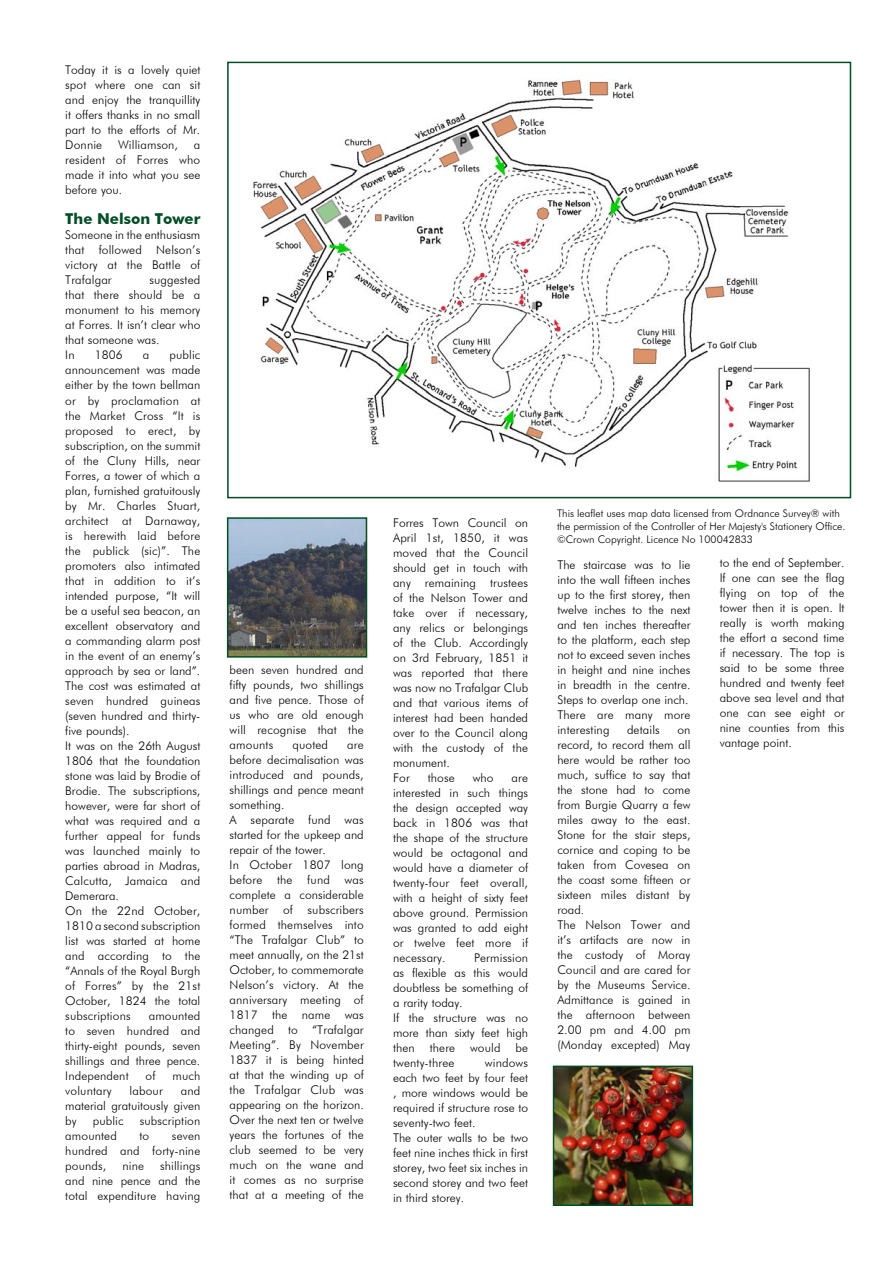
<style>
.page{position:relative;width:893px;height:1263px;background:#fff}
.page>*{position:absolute;margin:0;border:0;box-sizing:border-box;transform-origin:0 0}
.t1{font:700 15px "Futura BT";color:#004d26}
.t2{font:300 12px/15px "Futura BT";color:#000;text-align:justify}
.t3{font:300 10.5px/12.6px "Futura BT";color:#000}
</style>
<div class="page">
<img style="left:253px;top:79px;width:557px;height:403px">
<div style="left:227px;top:62px;width:624px;height:436px;border:2px solid #004d26"></div>
<img style="left:230px;top:520px;width:134px;height:135px">
<div style="left:227px;top:517px;width:140px;height:141px;border:2px solid #004d26"></div>
<img style="left:556px;top:1068px;width:134px;height:135px">
<div style="left:553px;top:1065px;width:140px;height:141px;border:2px solid #004d26"></div>
<p class="t2" style="left:65px;top:63px;width:137px">Today it is a lovely quiet spot where one can sit and enjoy the tranquillity it offers thanks in no small part to the efforts of Mr.<br>Donnie</p>
<p class="t2" style="left:118px;top:138px;width:62px">Williamson,</p>
<p class="t2" style="left:65px;top:138px;width:137px;text-indent:129px">a resident of Forres who made it into what you see before you.</p>
<p class="t1" style="left:65px;top:210px;width:137px">The Nelson Tower</p>
<p class="t2" style="left:65px;top:228px;width:137px">Someone in the enthusiasm that followed Nelson’s victory at the Battle of Trafalgar</p>
<p class="t2" style="left:65px;top:273px;width:137px;text-align:left;text-indent:84px">suggested that there should be a monument to his memory at Forres. It isn’t clear who that someone was.<br>In</p>
<p class="t2" style="left:65px;top:348px;width:137px;text-align:left;text-indent:104px">public announcement was made either by the town bellman or by proclamation at the Market Cross “It is proposed to erect, by subscription, on the summit of the CIuny Hills, near<br>Forres, a tower of which a plan, furnished gratuitously by Mr. Charles Stuart, architect at Darnaway, is herewith laid before the publick (sic)”. The promoters also intimated that in addition to it’s intended purpose, “It will be a useful sea beacon, an excellent observatory and a commanding alarm post in the event of an enemy’s approach by sea or land”.<br>The cost was estimated at seven hundred guineas (seven hundred and thirty&shy;five pounds).<br>It was on the 26th August<br>1806 that the foundation stone was laid by Brodie of<br>Brodie. The subscriptions, however, were far short of what was required and a further appeal for funds was launched mainly to parties abroad in Madras,<br>Calcutta, Jamaica and<br>Demerara.<br>On the 22nd October,<br>1810 a second subscription list was started at home and according to the “Annals of the Royal Burgh of Forres” by the 21st<br>October, 1824 the total subscriptions</p>
<p class="t2" style="left:95px;top:348px;width:30px">1806</p>
<p class="t2" style="left:143px;top:348px;width:8px">a</p>
<p class="t2" style="left:65px;top:1008px;width:137px;text-indent:83px">amounted to seven hundred and thirty-eight pounds, seven shillings and three pence.<br>Independent</p>
<p class="t2" style="left:146px;top:1068px;width:11px">of</p>
<p class="t2" style="left:172px;top:1068px;width:29px">much</p>
<p class="t2" style="left:65px;top:1083px;width:48px">voluntary</p>
<p class="t2" style="left:130px;top:1083px;width:35px">labour</p>
<p class="t2" style="left:65px;top:1083px;width:137px;text-indent:116px">and material gratuitously given by</p>
<p class="t2" style="left:93px;top:1113px;width:32px">public</p>
<p class="t2" style="left:140px;top:1113px;width:62px">subscription</p>
<p class="t2" style="left:65px;top:1128px;width:53px">amounted</p>
<p class="t2" style="left:140px;top:1128px;width:11px">to</p>
<p class="t2" style="left:65px;top:1128px;width:137px;text-indent:107px">seven hundred and forty-nine pounds,</p>
<p class="t2" style="left:65px;top:1158px;width:137px;text-indent:95px">shillings and nine pence and the total expenditure having</p>
<p class="t2" style="left:122px;top:1158px;width:23px">nine</p>
<p class="t2" style="left:230px;top:662px;width:136px">been seven hundred and fifty pounds, two shillings and five pence. Those of us who are old enough will recognise that the amounts</p>
<p class="t2" style="left:292px;top:737px;width:37px">quoted</p>
<p class="t2" style="left:230px;top:737px;width:136px;text-align:left;text-indent:118px">are before decimalisation was introduced and pounds, shillings and pence meant something.<br>A separate fund was started for the upkeep and repair of the tower.<br>In October 1807 long before the fund was complete a considerable number of subscribers formed themselves into “The Trafalgar Club” to meet annually, on the 21st<br>October, to commemorate<br>Nelson’s victory. At the anniversary meeting of<br>1817 the name was changed to “Trafalgar<br>Meeting”. By November<br>1837 it is being hinted at that the winding up of the Trafalgar CIub was appearing on the horizon.<br>Over the next ten or twelve years the fortunes of the club seemed to be very much on the wane and it comes as no surprise that at a meeting of the</p>
<p class="t2" style="left:393px;top:515px;width:137px;text-align:left">Forres Town Council on<br>April 1st, 1850, it was moved that the Council should get in touch with any remaining trustees of the Nelson Tower and take over if necessary, any relics or belongings of the Club. Accordingly on 3rd February, 1851 it was reported that there was now no Trafalgar CIub and that various items of interest had been handed over to the Council along with the custody of the monument.<br>For</p>
<p class="t2" style="left:428px;top:770px;width:29px">those</p>
<p class="t2" style="left:473px;top:770px;width:22px">who</p>
<p class="t2" style="left:393px;top:770px;width:137px;text-indent:119px">are interested in such things the design accepted way back in 1806 was that the shape of the structure would be octagonal and would have a diameter of twenty-four feet overall, with a height of sixty feet above ground. Permission was granted to add eight or twelve feet more if necessary.</p>
<p class="t2" style="left:393px;top:950px;width:137px;text-align:left;text-indent:81px">Permission as flexible as this would doubtless be something of a rarity today.<br>If the structure was no more than sixty feet high then there would be twenty-three</p>
<p class="t2" style="left:393px;top:1055px;width:137px;text-align:left;text-indent:92px">windows each two feet by four feet , more windows would be required if structure rose to seventy-two feet.<br>The outer walls to be two feet nine inches thick in first storey, two feet six inches in second storey and two feet in third storey.</p>
<p class="t3" style="left:557px;top:507px;width:290px">This leaflet uses map data licensed from Ordnance Survey® with the permission of the Controller of Her Majesty's Stationery Office. ©Crown Copyright. Licence No 100042833</p>
<p class="t2" style="left:557px;top:557px;width:135px;text-align:left">The staircase was to lie into the wall fifteen inches up to the first storey, then twelve inches to the next and ten inches thereafter to the platform, each step not to exceed seven inches in height and nine inches in breadth in the centre.<br>Steps to overlap one inch.<br>There are many more interesting</p>
<p class="t2" style="left:627px;top:722px;width:34px">details</p>
<p class="t2" style="left:557px;top:722px;width:135px;text-align:left;text-indent:120px">on record, to record them all here would be rather too much, suffice to say that the stone had to come from Burgie Quarry a few miles away to the east.<br>Stone for the stair steps, cornice and coping to be taken from Covesea on the coast some fifteen or sixteen miles distant by road.<br>The Nelson Tower and it’s artifacts are now in the custody of Moray<br>Council and are cared for by the Museums Service.<br>Admittance is gained in the afternoon between<br>2.00 pm and 4.00 pm (Monday excepted) May</p>
<p class="t2" style="left:720px;top:555px;width:126px">to the end of September.<br>If one can see the flag flying on top of the tower then it is open. It really is worth making the effort a second time if necessary. The top is said to be some three hundred and twenty feet above sea level and that one can see eight or nine counties from this vantage point.</p>
</div>
